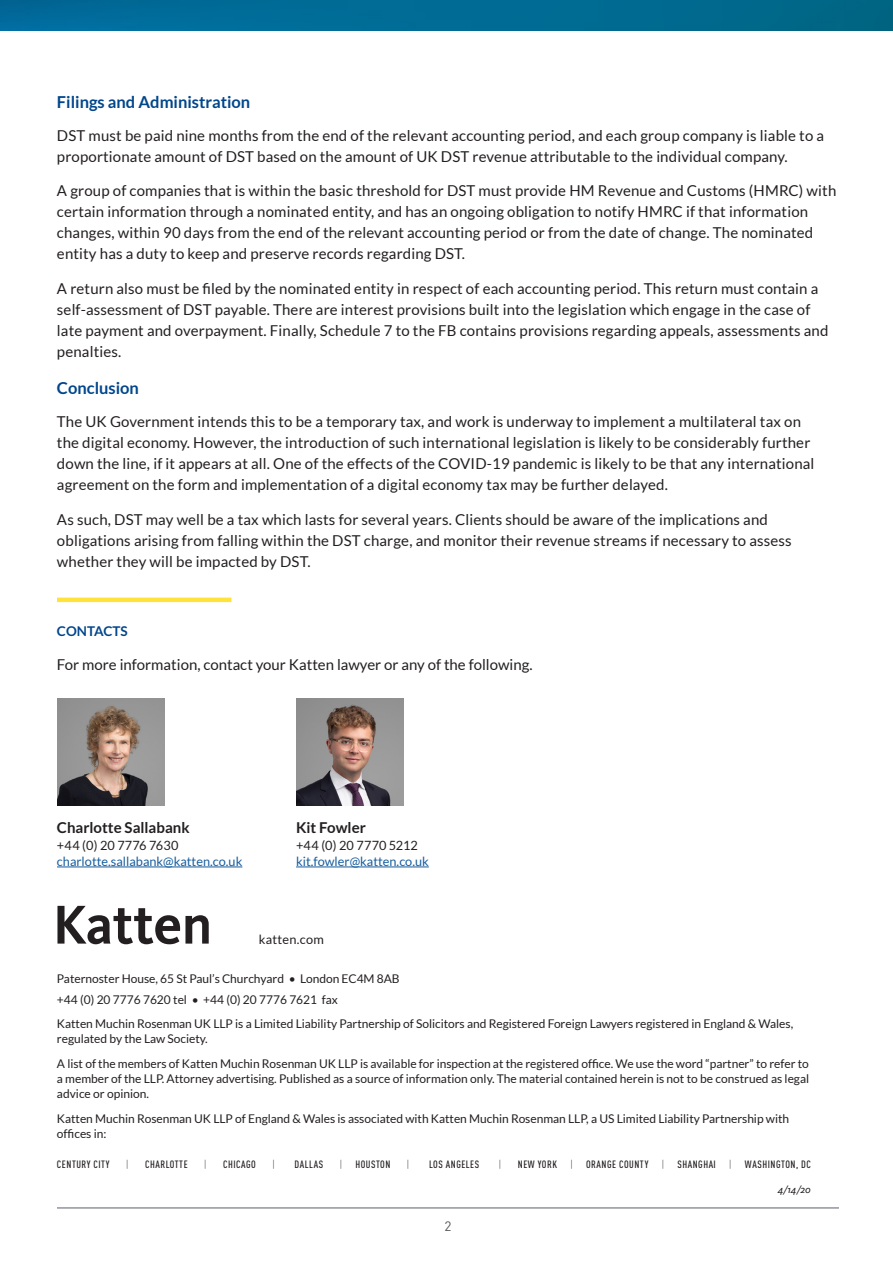
<style>
.page{position:relative;width:893px;height:1263px;background:#fff}
.page>*{position:absolute;margin:0;border:0;box-sizing:border-box;transform-origin:0 0}
.SubHeads{font:700 16.5px "Lato";color:#01468c}
.t1{font:15px/21px "Lato";letter-spacing:.01em;color:#231f20}
.t2{font:700 15px "Lato";color:#231f20}
.t3{font:700 13.5px "Lato";color:#01468c}
.t4{font:13.5px "DINOT";color:#57585a}
.t5{font:12.75px/16.5px "Lato";color:#175d9e}
.t6{font:12.75px "Lato";letter-spacing:.02em;color:#231f20}
.t7{font:12px/15px "Lato";letter-spacing:-.005em;color:#231f20}
.t8{font:500 condensed 10.5px "DINOT";letter-spacing:.05em;color:#231f20}
.t9{font:300 condensed 10.5px "DINOT";color:#231f20}
.t10{font:italic 10.5px "Kievit";color:#231f20}
.s1{color:#231f20}
</style>
<div class="page">
<hr style="left:57px;top:1207px;width:782px;height:2px;background:#91959d">
<img style="left:0;top:0;width:893px;height:30px">
<hr style="left:57px;top:598px;width:174px;height:4px;background:#ffe23a">
<img style="left:58px;top:698px;width:106px;height:107px">
<hr style="left:57px;top:866px;width:185px;height:1px;background:#175d9e">
<img style="left:297px;top:698px;width:106px;height:107px">
<hr style="left:296px;top:866px;width:133px;height:1px;background:#175d9e">
<svg style="left:57px;top:906px;width:152px;height:38px"></svg>
<p class="SubHeads" style="left:57px;top:92px;width:195px">Filings and Administration</p>
<p class="t1" style="left:57px;top:125px;width:769px">DST must be paid nine months from the end of the relevant accounting period, and each group company is liable to a proportionate amount of DST based on the amount of UK DST revenue attributable to the individual company.</p>
<p class="t1" style="left:57px;top:180px;width:781px">A group of companies that is within the basic threshold for DST must provide HM Revenue and Customs (HMRC) with certain information through a nominated entity, and has an ongoing obligation to notify HMRC if that information changes, within 90 days from the end of the relevant accounting period or from the date of change. The nominated entity has a duty to keep and preserve records regarding DST.</p>
<p class="t1" style="left:57px;top:278px;width:773px">A return also must be filed by the nominated entity in respect of each accounting period. This return must contain a self-assessment of DST payable. There are interest provisions built into the legislation which engage in the case of late payment and overpayment. Finally, Schedule 7 to the FB contains provisions regarding appeals, assessments and penalties.</p>
<p class="SubHeads" style="left:57px;top:379px;width:83px">Conclusion</p>
<p class="t1" style="left:57px;top:411px;width:759px">The UK Government intends this to be a temporary tax, and work is underway to implement a multilateral tax on the digital economy. However, the introduction of such international legislation is likely to be considerably further down the line, if it appears at all. One of the effects of the COVID-19 pandemic is likely to be that any international agreement on the form and implementation of a digital economy tax may be further delayed.</p>
<p class="t1" style="left:57px;top:509px;width:736px">As such, DST may well be a tax which lasts for several years. Clients should be aware of the implications and obligations arising from falling within the DST charge, and monitor their revenue streams if necessary to assess whether they will be impacted by DST.</p>
<p class="t3" style="left:57px;top:623px;width:72px">CONTACTS</p>
<p class="t1" style="left:57px;top:654px;width:477px">For more information, contact your Katten lawyer or any of the following.</p>
<p class="t2" style="left:57px;top:819px;width:134px">Charlotte Sallabank</p>
<p class="t5" style="left:57px;top:836px;width:187px"><span class="s1">+44 (0) 20 7776 7630 </span>charlotte.sallabank@katten.co.uk</p>
<p class="t2" style="left:296px;top:819px;width:71px">Kit Fowler</p>
<p class="t5" style="left:296px;top:836px;width:134px"><span class="s1">+44 (0) 20 7770 5212 </span>kit.fowler@katten.co.uk</p>
<p class="t6" style="left:259px;top:932px;width:66px">katten.com</p>
<p class="t7" style="left:57px;top:971px;width:344px">Paternoster House, 65 St Paul’s Churchyard • London EC4M 8AB</p>
<p class="t7" style="left:57px;top:991px;width:282px">+44 (0) 20 7776 7620 tel • +44 (0) 20 7776 7621 fax</p>
<p class="t7" style="left:57px;top:1016px;width:738px">Katten Muchin Rosenman UK LLP is a Limited Liability Partnership of Solicitors and Registered Foreign Lawyers registered in England &amp; Wales, regulated by the Law Society.</p>
<p class="t7" style="left:57px;top:1056px;width:754px;text-align:justify">A list of the members of Katten Muchin Rosenman UK LLP is available for inspection at the registered office. We use the word “partner” to refer to a member of the LLP. Attorney advertising. Published as a source of information only. The material contained herein is not to be construed as legal advice or opinion.</p>
<p class="t7" style="left:57px;top:1111px;width:734px">Katten Muchin Rosenman UK LLP of England &amp; Wales is associated with Katten Muchin Rosenman LLP, a US Limited Liability Partnership with offices in:</p>
<p class="t8" style="left:57px;top:1158px;width:54px">CENTURY CITY</p>
<p class="t9" style="left:126px;top:1158px;width:4px">|</p>
<p class="t8" style="left:145px;top:1158px;width:44px">CHARLOTTE</p>
<p class="t9" style="left:204px;top:1158px;width:4px">|</p>
<p class="t8" style="left:223px;top:1158px;width:34px">CHICAGO</p>
<p class="t9" style="left:272px;top:1158px;width:4px">|</p>
<p class="t8" style="left:295px;top:1158px;width:30px">DALLAS</p>
<p class="t9" style="left:340px;top:1158px;width:4px">|</p>
<p class="t8" style="left:355px;top:1158px;width:37px">HOUSTON</p>
<p class="t9" style="left:407px;top:1158px;width:4px">|</p>
<p class="t8" style="left:429px;top:1158px;width:52px">LOS ANGELES</p>
<p class="t9" style="left:499px;top:1158px;width:4px">|</p>
<p class="t8" style="left:518px;top:1158px;width:41px">NEW YORK</p>
<p class="t9" style="left:570px;top:1158px;width:4px">|</p>
<p class="t8" style="left:586px;top:1158px;width:64px">ORANGE COUNTY</p>
<p class="t9" style="left:662px;top:1158px;width:4px">|</p>
<p class="t8" style="left:677px;top:1158px;width:40px">SHANGHAI</p>
<p class="t9" style="left:729px;top:1158px;width:4px">|</p>
<p class="t8" style="left:745px;top:1158px;width:67px">WASHINGTON, DC</p>
<p class="t10" style="left:778px;top:1183px;width:35px">4/14/20</p>
<p class="t4" style="left:444px;top:1217px;width:9px">2</p>
</div>
